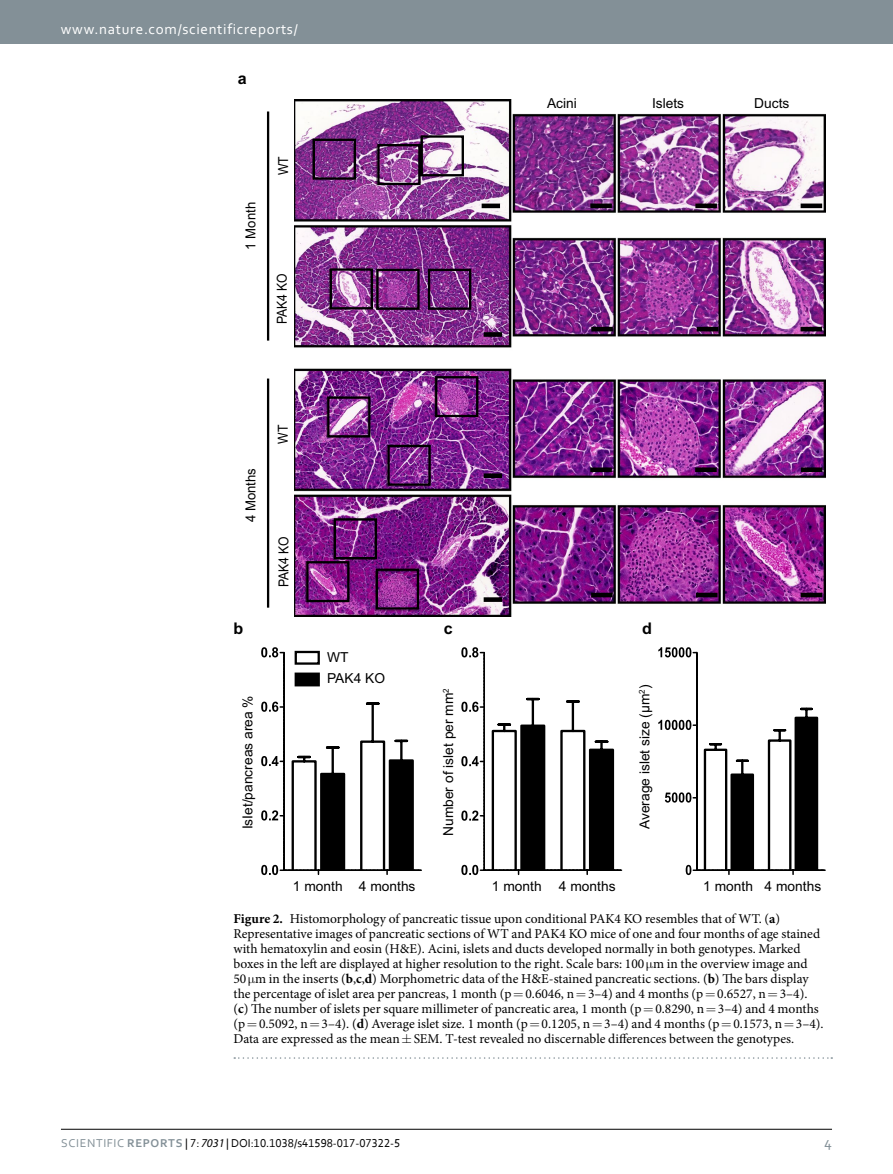
<style>
.page{position:relative;width:893px;height:1174px;background:#fff}
.page>*{position:absolute;margin:0;border:0;box-sizing:border-box;transform-origin:0 0}
.t1{font:700 16.05px "Arial";color:#000}
.t2{font:15px "Corbel 2";letter-spacing:.045em;color:#fff}
.t3{font:15px "Corbel 2";color:#839097}
.t4{font:13.8px/20.7px "Arial MT2";color:#000}
.t5{font:13.8px "Arial MT2";color:#000;scale:.89 1}
.t6{font:13.8px "Arial MT2";color:#000;scale:.95 1}
.t7{font:13.5px/15px "Minion Pro";color:#000}
.t8{font:12px "Corbel";color:#000}
.s1{font-weight:700}
.s2{font-family:"Corbel 2";color:#839097}
.s3{font-family:"Corbel Bold 2";color:#839097}
.s4{font-family:"Myriad Pro";font-style:italic}
</style>
<div class="page">
<div style="left:0;top:0;width:893px;height:43px;background:#839097"></div>
<hr style="left:61px;top:1129px;width:771px;height:1px;background:#000">
<img style="left:294px;top:99px;width:532px;height:517px">
<hr style="left:267px;top:111px;width:2px;height:229px;background:#000">
<hr style="left:267px;top:378px;width:2px;height:229px;background:#000">
<div style="left:590px;top:203px;width:22px;height:5px;background:#000"></div>
<div style="left:801px;top:203px;width:21px;height:5px;background:#000"></div>
<div style="left:695px;top:203px;width:22px;height:5px;background:#000"></div>
<hr style="left:800px;top:327px;width:22px;height:4px;background:#000">
<hr style="left:697px;top:327px;width:21px;height:4px;background:#000">
<hr style="left:591px;top:327px;width:22px;height:4px;background:#000">
<div style="left:590px;top:467px;width:22px;height:5px;background:#000"></div>
<div style="left:695px;top:467px;width:22px;height:5px;background:#000"></div>
<div style="left:801px;top:467px;width:21px;height:5px;background:#000"></div>
<hr style="left:591px;top:593px;width:22px;height:4px;background:#000">
<hr style="left:696px;top:593px;width:21px;height:4px;background:#000">
<hr style="left:801px;top:593px;width:21px;height:4px;background:#000">
<hr style="left:482px;top:204px;width:18px;height:4px;background:#000">
<img style="left:312px;top:134px;width:153px;height:52px">
<div style="left:484px;top:332px;width:18px;height:5px;background:#000"></div>
<img style="left:329px;top:267px;width:143px;height:44px">
<div style="left:484px;top:473px;width:18px;height:5px;background:#000"></div>
<img style="left:326px;top:375px;width:154px;height:112px">
<div style="left:484px;top:597px;width:18px;height:5px;background:#000"></div>
<img style="left:305px;top:517px;width:115px;height:94px">
<svg style="left:261px;top:647px;width:161px;height:229px"></svg>
<svg style="left:461px;top:647px;width:162px;height:229px"></svg>
<svg style="left:658px;top:647px;width:168px;height:229px"></svg>
<div style="left:295px;top:651px;width:25px;height:13px;background:#fff;border:2px solid #000"></div>
<div style="left:295px;top:672px;width:25px;height:14px;background:#000;border:2px solid #000"></div>
<svg style="left:234px;top:1057px;width:598px;height:1px"></svg>
<p class="t2" style="left:61px;top:19px;width:238px">www.nature.com/scientificreports/</p>
<p class="t1" style="left:238px;top:67px;width:10px">a</p>
<p class="t6" style="left:242px;top:250px;width:51px;rotate:-90deg">1 Month</p>
<p class="t5" style="left:274px;top:175px;width:23px;rotate:-90deg">WT</p>
<p class="t5" style="left:273px;top:324px;width:59px;rotate:-90deg">PAK4 KO</p>
<p class="t6" style="left:242px;top:522px;width:58px;rotate:-90deg">4 Months</p>
<p class="t5" style="left:274px;top:444px;width:23px;rotate:-90deg">WT</p>
<p class="t5" style="left:275px;top:587px;width:59px;rotate:-90deg">PAK4 KO</p>
<p class="t4" style="left:547px;top:92px;width:31px">Acini</p>
<p class="t4" style="left:652px;top:92px;width:34px">Islets</p>
<p class="t4" style="left:754px;top:92px;width:37px">Ducts</p>
<p class="t1" style="left:233px;top:617px;width:11px">b</p>
<p class="t1" style="left:444px;top:617px;width:10px">c</p>
<p class="t1" style="left:642px;top:617px;width:11px">d</p>
<p class="t4" style="left:238px;top:829px;width:135px;rotate:-90deg">IsIet/pancreas area %</p>
<p class="t4" style="left:327px;top:647px;width:59px">WT<br>PAK4 KO</p>
<p class="t4" style="left:438px;top:836px;width:149px;rotate:-90deg">Number of islet per mm<sup>2</sup></p>
<p class="t4" style="left:634px;top:829px;width:146px;rotate:-90deg">Average islet size (μm<sup>2</sup>)</p>
<p class="t4" style="left:293px;top:875px;width:124px">1 month 4 months</p>
<p class="t4" style="left:492px;top:875px;width:51px">1 month</p>
<p class="t4" style="left:559px;top:875px;width:58px">4 months</p>
<p class="t4" style="left:703px;top:875px;width:119px">1 month 4 months</p>
<p class="t7" style="left:233px;top:911px;width:592px"><span class="s1">Figure 2.</span> Histomorphology of pancreatic tissue upon conditional PAK4 KO resembles that of WT. (<span class="s1">a</span>)<br>Representative images of pancreatic sections of WT and PAK4 KO mice of one and four months of age stained with hematoxylin and eosin (H&amp;E). Acini, islets and ducts developed normally in both genotypes. Marked boxes in the left are displayed at higher resolution to the right. Scale bars: 100 m in the overview image and 50 m in the inserts (<span class="s1">b</span>,<span class="s1">c</span>,<span class="s1">d</span>) Morphometric data of the H&amp;E-stained pancreatic sections. (<span class="s1">b</span>) The bars display the percentage of islet area per pancreas, 1 month (p 0.6046, n 3–4) and 4 months (p 0.6527, n 3–4). (<span class="s1">c</span>) The number of islets per square millimeter of pancreatic area, 1 month (p 0.8290, n 3–4) and 4 months (p 0.5092, n 3–4). (<span class="s1">d</span>) Average islet size. 1 month (p 0.1205, n 3–4) and 4 months (p 0.1573, n 3–4).<br>Data are expressed as the mean SEM. T-test revealed no discernable differences between the genotypes.</p>
<p class="t8" style="left:61px;top:1135px;width:341px"><span class="s2">SCIENTIfIC</span> <span class="s3">REPORTS</span> | 7: <span class="s4">7031</span> | DOI:10.1038/s41598-017-07322-5</p>
<p class="t3" style="left:824px;top:1132px;width:9px">4</p>
</div>
